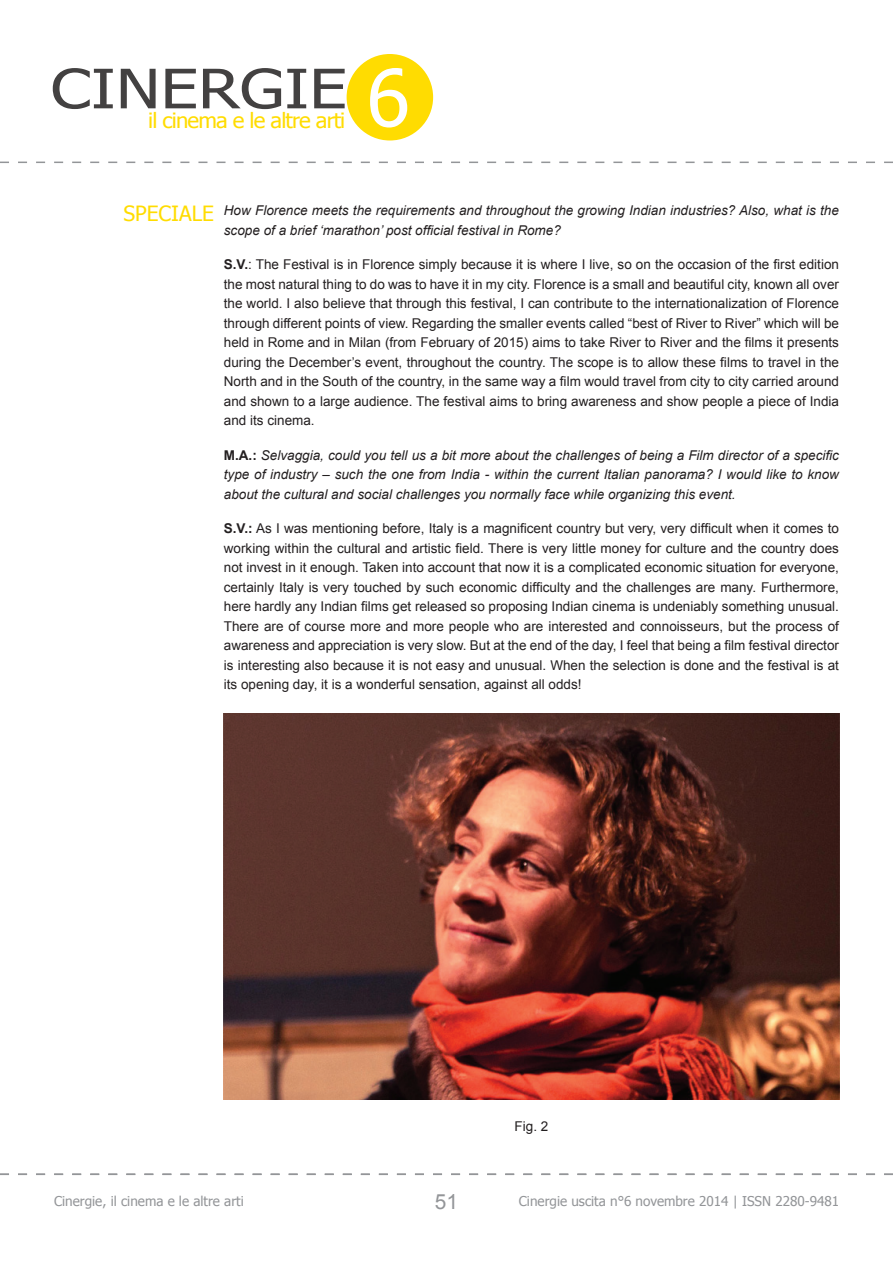
<style>
.page{position:relative;width:893px;height:1263px;background:#fff}
.page>*{position:absolute;margin:0;border:0;box-sizing:border-box;transform-origin:0 0}
.t1{font:78.75px "Tahoma";color:#fff}
.t2{font:54.45px "Tahoma";color:#434141;scale:1.23 1}
.t3{font:21px "Tahoma";letter-spacing:-.04em;color:#ffdc01;scale:1.05 1}
.t4{font:21px "Tahoma";color:#ffdc01}
.t5{font:20.85px "Arial";color:#939598}
.t6{font:13.5px/19.5px "Arial";color:#231f20;text-align:justify}
.t7{font:italic 13.5px/19.5px "Arial";color:#231f20}
.t8{font:13.5px "Tahoma";color:#939598}
.s1{font-weight:700}
.s2{font-weight:700;font-style:normal}
</style>
<div class="page">
<div style="left:347px;top:54px;width:86px;height:87px;background:#ffdc01;border-radius:50%"></div>
<svg style="left:0;top:162px;width:893px;height:1px"></svg>
<svg style="left:0;top:1174px;width:893px;height:1px"></svg>
<img style="left:224px;top:714px;width:615px;height:386px">
<h2 class="t2" style="left:51px;top:54px;width:242px">CINERGIE</h2>
<h3 class="t3" style="left:148px;top:107px;width:189px">il cinema e le altre arti</h3>
<h1 class="t1" style="left:367px;top:48px;width:45px">6</h1>
<h3 class="t4" style="left:124px;top:200px;width:92px">SPECIALE</h3>
<p class="t7" style="left:224px;top:201px;width:616px">How Florence meets the requirements and throughout the growing Indian industries? Also, what is the scope of a brief ‘marathon’ post official festival in Rome?</p>
<p class="t6" style="left:224px;top:255px;width:617px"><span class="s1">S.V.</span>: The Festival is in Florence simply because it is where I live, so on the occasion of the first edition the most natural thing to do was to have it in my city. Florence is a small and beautiful city, known all over the world. I also believe that through this festival, I can contribute to the internationalization of Florence through different points of view. Regarding the smaller events called “best of River to River” which will be held in Rome and in Milan (from February of 2015) aims to take River to River and the films it presents during the December’s event, throughout the country. The scope is to allow these films to travel in the North and in the South of the country, in the same way a film would travel from city to city carried around and shown to a large audience. The festival aims to bring awareness and show people a piece of India and its cinema.</p>
<p class="t7" style="left:224px;top:445px;width:617px;text-align:justify"><span class="s2">M.A.:</span> Selvaggia, could you tell us a bit more about the challenges of being a Film director of a specific type of industry – such the one from India - within the current Italian panorama? I would like to know about the cultural and social challenges you normally face while organizing this event.</p>
<p class="t6" style="left:224px;top:519px;width:617px"><span class="s1">S.V.:</span> As I was mentioning before, Italy is a magnificent country but very, very difficult when it comes to working within the cultural and artistic field. There is very little money for culture and the country does not invest in it enough. Taken into account that now it is a complicated economic situation for everyone, certainly Italy is very touched by such economic difficulty and the challenges are many. Furthermore, here hardly any Indian films get released so proposing Indian cinema is undeniably something unusual.<br>There are of course more and more people who are interested and connoisseurs, but the process of awareness and appreciation is very slow. But at the end of the day, I feel that being a film festival director is interesting also because it is not easy and unusual. When the selection is done and the festival is at its opening day, it is a wonderful sensation, against all odds!</p>
<p class="t6" style="left:515px;top:1117px;width:35px">Fig. 2</p>
<h3 class="t5" style="left:435px;top:1190px;width:25px">51</h3>
<p class="t8" style="left:54px;top:1193px;width:191px">Cinergie, il cinema e le altre arti</p>
<p class="t8" style="left:519px;top:1193px;width:322px">Cinergie uscita n°6 novembre 2014 | ISSN 2280-9481</p>
</div>
